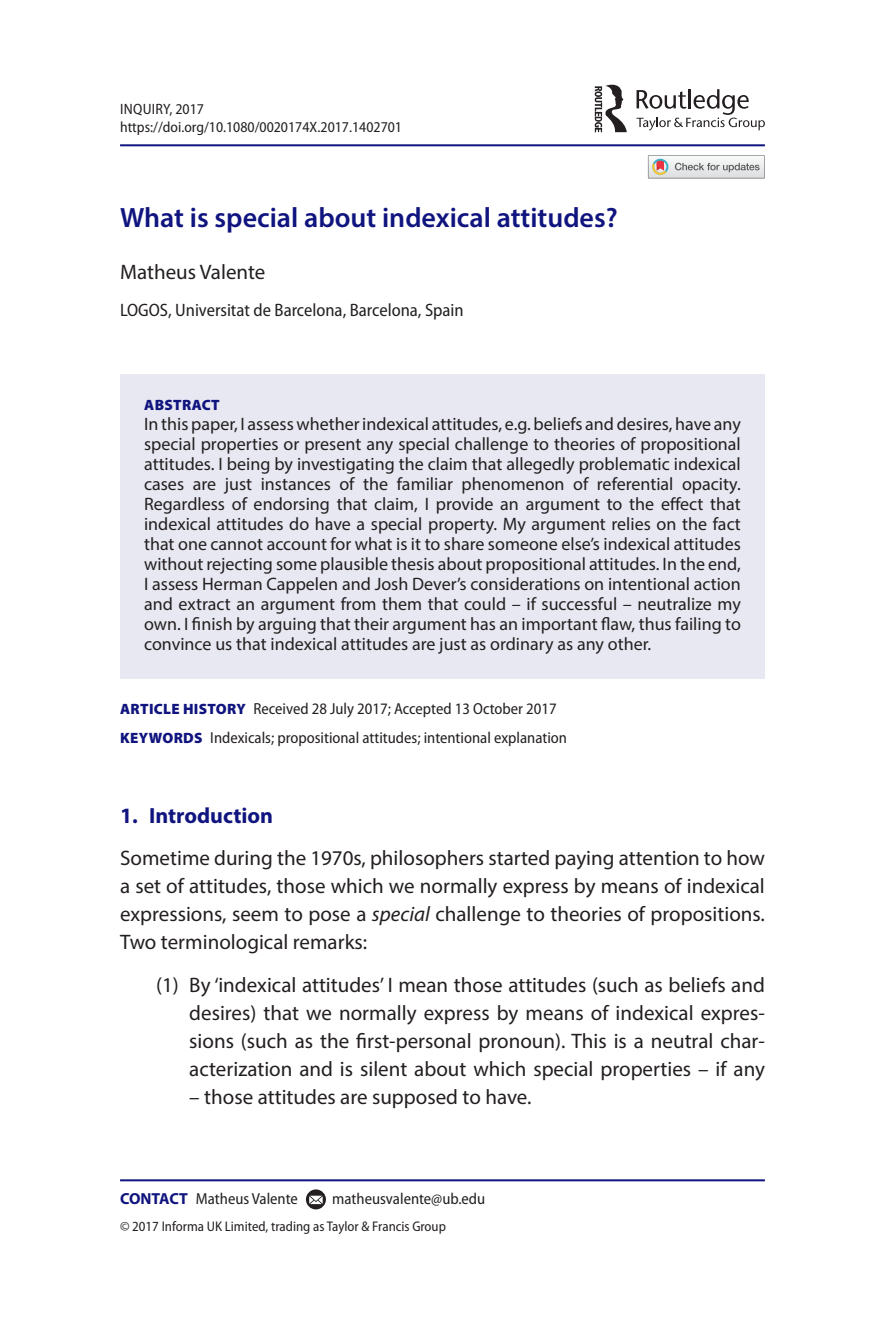
<style>
.page{position:relative;width:885px;height:1327px;background:#fff}
.page>*{position:absolute;margin:0;border:0;box-sizing:border-box;transform-origin:0 0}
.t1{font:600 28px "Myriad Pro";color:#10147e}
.t2{font:700 22px "Myriad Pro";color:#10147e}
.t3{font:21px/28px "Myriad Pro";color:#231f20;text-align:justify}
.t4{font:18px/20px "Myriad Pro";color:#231f20;text-align:justify}
.t5{font:semi-condensed 18px "Myriad Pro";color:#231f20}
.t6{font:semi-condensed 16px/29.4px "Myriad Pro";color:#231f20}
.t7{font:semi-condensed 15px/18px "Myriad Pro";color:#231f20}
.t8{font:900 15px "Myriad Pro";letter-spacing:.02em;color:#10147e}
.t9{font:semi-condensed 14px "Myriad Pro";color:#231f20}
.s1{font-weight:900;font-stretch:normal;font-size:15px;color:#10147e}
.s2{font-style:italic}
.s3{font-weight:700;font-stretch:normal;color:#10147e}
</style>
<div class="page">
<hr style="left:120px;top:144px;width:644px;height:2px;background:#10147e">
<div style="left:120px;top:375px;width:644px;height:63px;background:#e7e8f2"></div>
<div style="left:120px;top:392px;width:644px;height:286px;background:#e7e8f2"></div>
<hr style="left:120px;top:1179px;width:644px;height:2px;background:#10147e">
<svg style="left:306px;top:1189px;width:20px;height:20px"></svg>
<svg style="left:309px;top:1195px;width:13px;height:9px"></svg>
<svg style="left:636px;top:89px;width:128px;height:41px"></svg>
<svg style="left:594px;top:85px;width:32px;height:47px"></svg>
<svg style="left:648px;top:155px;width:116px;height:23px"></svg>
<p class="t7" style="left:120px;top:101px;width:283px">Inquiry, 2017 https://doi.org/10.1080/0020174X.2017.1402701</p>
<h1 class="t1" style="left:120px;top:199px;width:499px">What is special about indexical attitudes?</h1>
<p class="t3" style="left:120px;top:257px;width:147px">Matheus Valente</p>
<p class="t5" style="left:120px;top:300px;width:345px">LOGOS, Universitat de Barcelona, Barcelona, Spain</p>
<p class="t8" style="left:144px;top:396px;width:77px">ABSTRACT</p>
<p class="t4" style="left:144px;top:414px;width:598px">In this paper, I assess whether indexical attitudes, e.g. beliefs and desires, have any special properties or present any special challenge to theories of propositional attitudes. I being by investigating the claim that allegedly problematic indexical cases are just instances of the familiar phenomenon of referential opacity.<br>Regardless of endorsing that claim, I provide an argument to the effect that indexical attitudes do have a special property. My argument relies on the fact that one cannot account for what is it to share someone else’s indexical attitudes without rejecting some plausible thesis about propositional attitudes. In the end, I assess Herman Cappelen and Josh Dever’s considerations on intentional action and extract an argument from them that could – if successful – neutralize my own. I finish by arguing that their argument has an important flaw, thus failing to convince us that indexical attitudes are just as ordinary as any other.</p>
<p class="t6" style="left:120px;top:694px;width:448px"><span class="s1">ARTICLE HISTORY</span> Received 28 July 2017; Accepted 13 October 2017<br><span class="s1">KEYWORDS</span> Indexicals; propositional attitudes; intentional explanation</p>
<p class="t2" style="left:120px;top:801px;width:154px">1. Introduction</p>
<p class="t3" style="left:120px;top:843px;width:646px">Sometime during the 1970s, philosophers started paying attention to how a set of attitudes, those which we normally express by means of indexical expressions, seem to pose a <span class="s2">special</span> challenge to theories of propositions.<br>Two terminological remarks:</p>
<p class="t3" style="left:189px;top:970px;width:577px;text-indent:-33px">(1) By ‘indexical attitudes’ I mean those attitudes (such as beliefs and desires) that we normally express by means of indexical expres&shy;sions (such as the first-personal pronoun). This is a neutral char&shy;acterization and is silent about which special properties – if any</p>
<p class="t3" style="left:189px;top:1082px;width:344px">– those attitudes are supposed to have.</p>
<p class="t6" style="left:120px;top:1184px;width:179px"><span class="s3">CONTACT</span> Matheus Valente</p>
<p class="t6" style="left:332px;top:1184px;width:154px">matheusvalente@ub.edu</p>
<p class="t9" style="left:120px;top:1218px;width:327px">© 2017 Informa UK Limited, trading as Taylor &amp; Francis Group</p>
</div>
